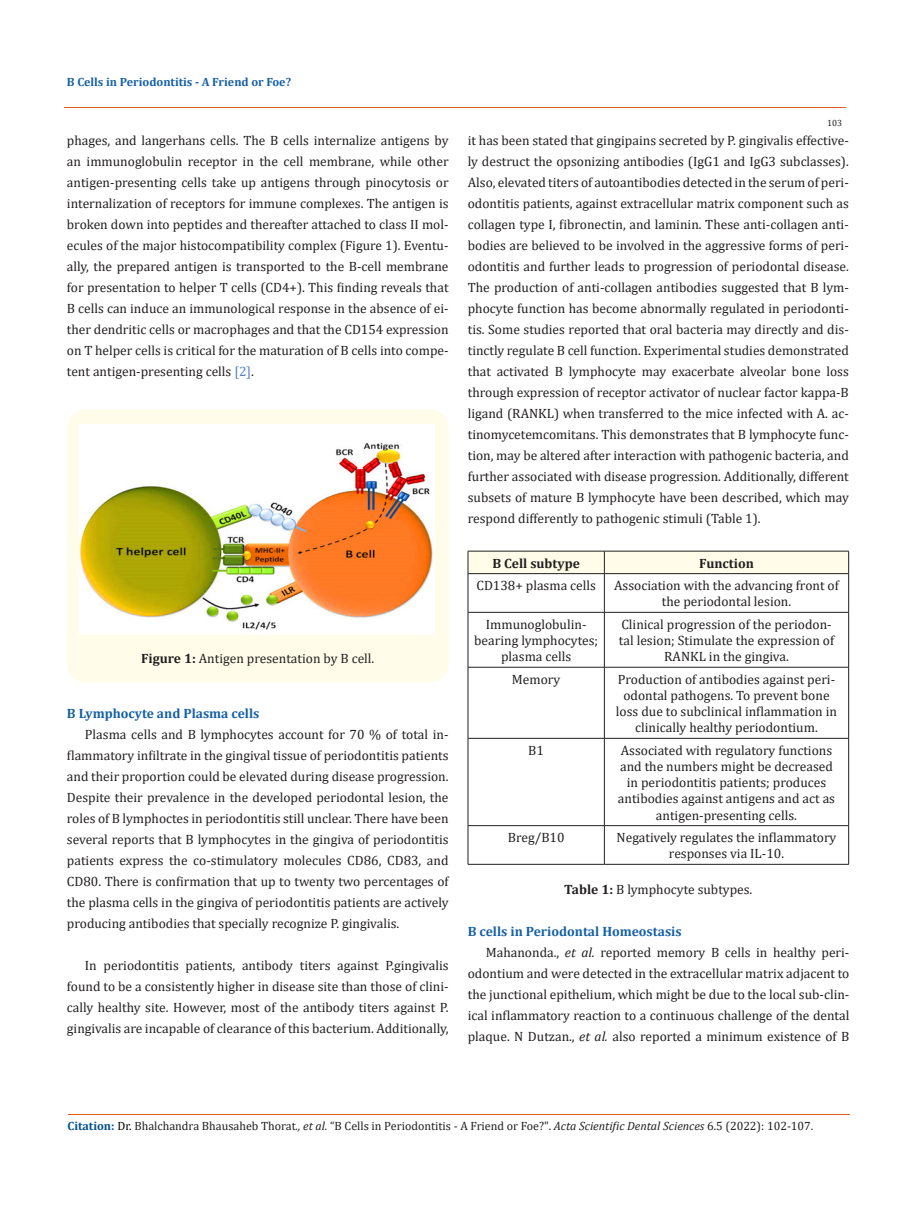
<style>
.page{position:relative;width:917px;height:1224px;background:#fff}
.page>*{position:absolute;margin:0;border:0;box-sizing:border-box;transform-origin:0 0}
.t1{font:13.5px/21px "Cambria";color:#231f20;text-align:center}
.t2{font:700 13.5px "Cambria";color:#1560a6}
.t3{font:700 13.5px "Cambria";color:#231f20}
.t4{font:12px "Cambria";color:#231f20}
.t5{font:700 12px "Cambria";color:#1560a6}
.t6{font:9px "Cambria";color:#231f20}
.s1{color:#4f81bd}
.s2{font-weight:700}
.s3{font-style:italic}
.s4{font-weight:700;color:#035089}
.s5{color:#000}
</style>
<div class="page">
<div style="left:67px;top:410px;width:381px;height:272px;background:#fffde9;border-radius:18px"></div>
<img style="left:79px;top:424px;width:355px;height:210px">
<div style="left:467px;top:551px;width:382px;height:23px;background:#fffde9"></div>
<hr style="left:468px;top:573px;width:136px;height:1px;background:#231f20">
<hr style="left:467px;top:574px;width:1px;height:38px;background:#231f20">
<hr style="left:604px;top:573px;width:244px;height:1px;background:#231f20">
<hr style="left:604px;top:574px;width:1px;height:38px;background:#231f20">
<hr style="left:848px;top:574px;width:1px;height:38px;background:#231f20">
<hr style="left:468px;top:612px;width:136px;height:1px;background:#231f20">
<hr style="left:467px;top:613px;width:1px;height:54px;background:#231f20">
<hr style="left:604px;top:612px;width:244px;height:1px;background:#231f20">
<hr style="left:604px;top:613px;width:1px;height:54px;background:#231f20">
<hr style="left:848px;top:613px;width:1px;height:54px;background:#231f20">
<hr style="left:468px;top:667px;width:136px;height:1px;background:#231f20">
<hr style="left:467px;top:667px;width:1px;height:71px;background:#231f20">
<hr style="left:604px;top:667px;width:244px;height:1px;background:#231f20">
<hr style="left:604px;top:667px;width:1px;height:71px;background:#231f20">
<hr style="left:848px;top:667px;width:1px;height:71px;background:#231f20">
<hr style="left:468px;top:738px;width:136px;height:1px;background:#231f20">
<hr style="left:467px;top:739px;width:1px;height:86px;background:#231f20">
<hr style="left:604px;top:738px;width:244px;height:1px;background:#231f20">
<hr style="left:604px;top:739px;width:1px;height:86px;background:#231f20">
<hr style="left:848px;top:739px;width:1px;height:86px;background:#231f20">
<hr style="left:468px;top:825px;width:136px;height:1px;background:#231f20">
<hr style="left:467px;top:826px;width:1px;height:38px;background:#231f20">
<hr style="left:604px;top:825px;width:244px;height:1px;background:#231f20">
<hr style="left:604px;top:826px;width:1px;height:38px;background:#231f20">
<hr style="left:848px;top:826px;width:1px;height:38px;background:#231f20">
<hr style="left:468px;top:864px;width:136px;height:1px;background:#231f20">
<hr style="left:604px;top:864px;width:244px;height:1px;background:#231f20">
<hr style="left:64px;top:108px;width:781px;height:1px;background:#e05d1a">
<hr style="left:68px;top:1114px;width:781px;height:1px;background:#e05d1a">
<p class="t5" style="left:67px;top:73px;width:226px">B Cells in Periodontitis - A Friend or Foe?</p>
<p class="t1" style="left:67px;top:130px;width:383px;text-align:justify">phages, and langerhans cells. The B cells internalize antigens by an immunoglobulin receptor in the cell membrane, while other antigen-presenting cells take up antigens through pinocytosis or internalization of receptors for immune complexes. The antigen is broken down into peptides and thereafter attached to class II mol&shy;ecules of the major histocompatibility complex (Figure 1). Eventu&shy;ally, the prepared antigen is transported to the B-cell membrane for presentation to helper T cells (CD4+). This finding reveals that B cells can induce an immunological response in the absence of ei&shy;ther dendritic cells or macrophages and that the CD154 expression on T helper cells is critical for the maturation of B cells into compe&shy;tent antigen-presenting cells <span class="s1">[2]</span>.</p>
<p class="t1" style="left:141px;top:648px;width:235px"><span class="s2">Figure 1:</span> Antigen presentation by B cell.</p>
<p class="t2" style="left:67px;top:704px;width:194px">B Lymphocyte and Plasma cells</p>
<p class="t1" style="left:67px;top:724px;width:383px;text-align:justify;text-indent:18px">Plasma cells and B lymphocytes account for 70 % of total in&shy;flammatory infiltrate in the gingival tissue of periodontitis patients and their proportion could be elevated during disease progression.<br>Despite their prevalence in the developed periodontal lesion, the roles of B lymphoctes in periodontitis still unclear. There have been several reports that B lymphocytes in the gingiva of periodontitis patients express the co-stimulatory molecules CD86, CD83, and CD80. There is confirmation that up to twenty two percentages of the plasma cells in the gingiva of periodontitis patients are actively producing antibodies that specially recognize P. gingivalis.</p>
<p class="t1" style="left:67px;top:955px;width:383px;text-align:justify;text-indent:18px">In periodontitis patients, antibody titers against P.gingivalis found to be a consistently higher in disease site than those of clini&shy;cally healthy site. However, most of the antibody titers against P. gingivalis are incapable of clearance of this bacterium. Additionally,</p>
<p class="t6" style="left:827px;top:118px;width:16px">103</p>
<p class="t1" style="left:468px;top:130px;width:382px;text-align:justify">it has been stated that gingipains secreted by P. gingivalis effective&shy;ly destruct the opsonizing antibodies (IgG1 and IgG3 subclasses).<br>Also, elevated titers of autoantibodies detected in the serum of peri&shy;odontitis patients, against extracellular matrix component such as collagen type I, fibronectin, and laminin. These anti-collagen anti&shy;bodies are believed to be involved in the aggressive forms of peri&shy;odontitis and further leads to progression of periodontal disease.<br>The production of anti-collagen antibodies suggested that B lym&shy;phocyte function has become abnormally regulated in periodonti&shy;tis. Some studies reported that oral bacteria may directly and dis&shy;tinctly regulate B cell function. Experimental studies demonstrated that activated B lymphocyte may exacerbate alveolar bone loss through expression of receptor activator of nuclear factor kappa-B ligand (RANKL) when transferred to the mice infected with A. ac&shy;tinomycetemcomitans. This demonstrates that B lymphocyte func&shy;tion, may be altered after interaction with pathogenic bacteria, and further associated with disease progression. Additionally, different subsets of mature B lymphocyte have been described, which may respond differently to pathogenic stimuli (Table 1).</p>
<p class="t3" style="left:492px;top:554px;width:89px">B Cell subtype</p>
<p class="t3" style="left:699px;top:554px;width:56px">Function</p>
<p class="t1" style="left:476px;top:575px;width:121px">CD138+ plasma cells</p>
<p class="t1" style="left:614px;top:577px;width:226px;line-height:16.2px">Association with the advancing front of the periodontal lesion.</p>
<p class="t1" style="left:474px;top:616px;width:125px;line-height:16.2px">Immunoglobulin&shy;bearing lymphocytes; plasma cells</p>
<p class="t1" style="left:619px;top:616px;width:217px;line-height:16.2px">Clinical progression of the periodon&shy;tal lesion; Stimulate the expression of<br>RANKL in the gingiva.</p>
<p class="t1" style="left:512px;top:669px;width:50px">Memory</p>
<p class="t1" style="left:616px;top:671px;width:222px;line-height:16.2px">Production of antibodies against peri&shy;odontal pathogens. To prevent bone loss due to subclinical inflammation in clinically healthy periodontium.</p>
<p class="t1" style="left:528px;top:740px;width:17px">B1</p>
<p class="t1" style="left:618px;top:742px;width:219px;line-height:16.2px">Associated with regulatory functions and the numbers might be decreased in periodontitis patients; produces antibodies against antigens and act as antigen-presenting cells.</p>
<p class="t1" style="left:508px;top:827px;width:58px">Breg/B10</p>
<p class="t1" style="left:616px;top:829px;width:221px;line-height:16.2px">Negatively regulates the inflammatory responses via IL-10.</p>
<p class="t1" style="left:564px;top:879px;width:190px"><span class="s2">Table 1:</span> B lymphocyte subtypes.</p>
<p class="t2" style="left:468px;top:922px;width:215px">B cells in Periodontal Homeostasis</p>
<p class="t1" style="left:468px;top:942px;width:383px;text-align:justify;text-indent:18px">Mahanonda., <span class="s3">et al.</span> reported memory B cells in healthy peri&shy;odontium and were detected in the extracellular matrix adjacent to the junctional epithelium, which might be due to the local sub-clin&shy;ical inflammatory reaction to a continuous challenge of the dental plaque. N Dutzan., <span class="s3">et al.</span> also reported a minimum existence of B</p>
<p class="t4" style="left:68px;top:1119px;width:747px"><span class="s4">Citation:</span> <span class="s5">Dr.</span> Bhalchandra Bhausaheb Thorat<span class="s3">., et al.</span> “B Cells in Periodontitis - A Friend or Foe?". <span class="s3">Acta Scientific Dental Sciences</span> 6.5 (2022): 102-107.</p>
</div>
